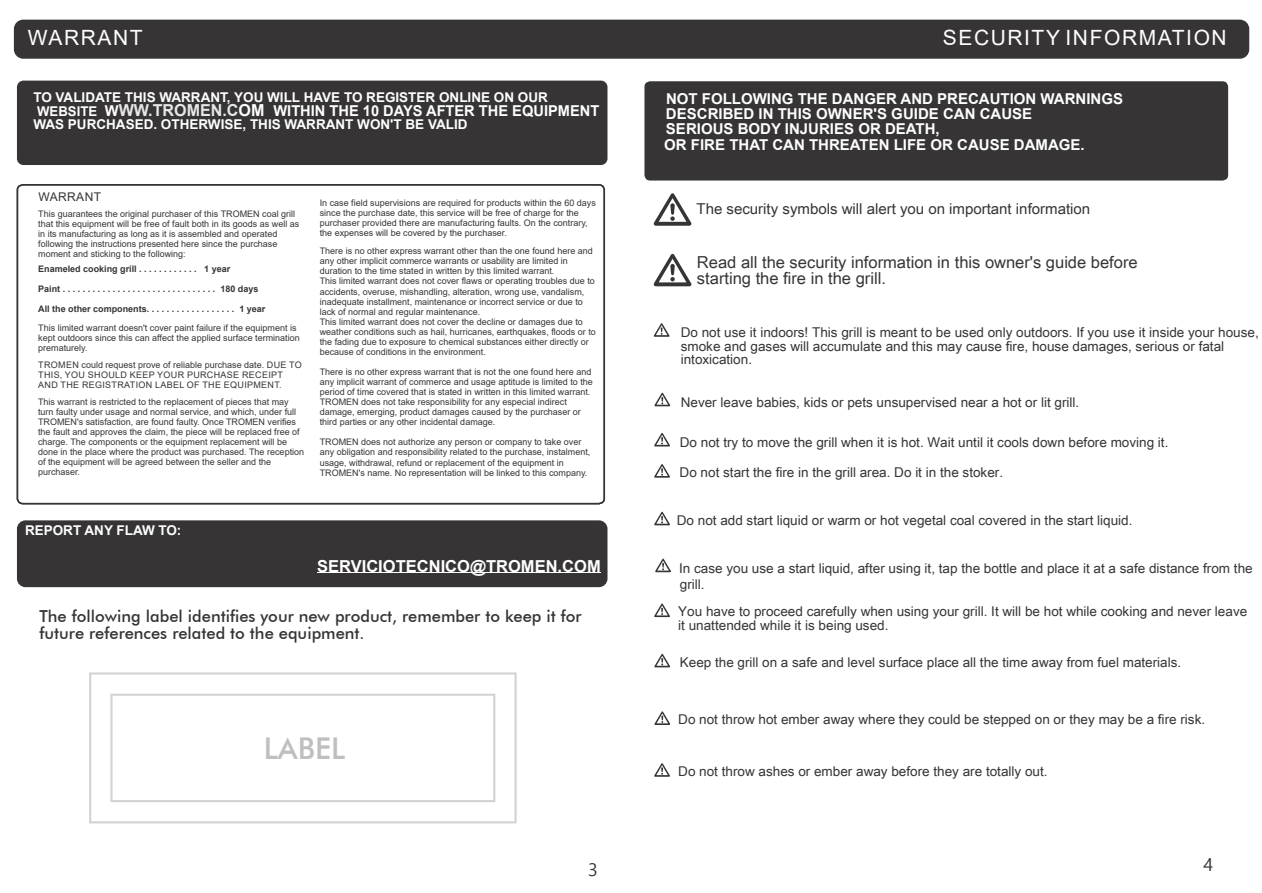
<style>
.page{position:relative;width:1262px;height:893px;background:#fff}
.page>*{position:absolute;margin:0;border:0;box-sizing:border-box;transform-origin:0 0}
.t1{font:500 30px "Futura BT";color:#bdbfc1}
.t2{font:21px "Arial";letter-spacing:.075em;color:#fefefe}
.t3{font:18px "Ebrima";color:#373435}
.t4{font:500 16.5px/16.5px "Futura BT";color:#373435}
.t5{font:16.5px/16.5px "Arial Unicode MS";color:#373435}
.t6{font:700 16.5px "Arial";color:#fff}
.t7{font:700 15px/15.3px "Arial";color:#fefefe}
.t8{font:15px "Arial Unicode MS";color:#373435}
.t9{font:13.5px/13.5px "Arial Unicode MS";color:#373435}
.t10{font:700 13.5px "Arial";color:#fefefe}
.t11{font:12px "Arial";letter-spacing:.035em;color:#373435}
.t12{font:9px/10.1px "Arial";color:#373435}
.t13{font:9px/10.1px "Arial";letter-spacing:.035em;color:#373435}
.t14{font:700 9px "Arial";color:#373435}
.s1{font-size:13.5px}
.s2{font-size:16.5px;color:#e6e7e8}
.s3{font-size:16.5px}
</style>
<div class="page">
<div style="left:14px;top:20px;width:1235px;height:39px;background:#373435;border-radius:9px"></div>
<div style="left:17px;top:520px;width:590px;height:67px;background:#373435;border-radius:9px"></div>
<div style="left:17px;top:81px;width:590px;height:84px;background:#373435;border-radius:7px"></div>
<div style="left:89px;top:672px;width:427px;height:151px;border:2px solid #d2d3d5"></div>
<div style="left:110px;top:693px;width:385px;height:109px;border:2px solid #d2d3d5"></div>
<hr style="left:317px;top:572px;width:284px;height:1px;background:#fff">
<div style="left:17px;top:184px;width:588px;height:320px;border:2px solid #373435;border-radius:5px"></div>
<svg style="left:654px;top:464px;width:16px;height:13px"></svg>
<svg style="left:654px;top:603px;width:16px;height:14px"></svg>
<svg style="left:654px;top:653px;width:16px;height:14px"></svg>
<svg style="left:654px;top:711px;width:16px;height:14px"></svg>
<svg style="left:654px;top:763px;width:16px;height:13px"></svg>
<svg style="left:654px;top:193px;width:37px;height:33px"></svg>
<svg style="left:654px;top:254px;width:37px;height:32px"></svg>
<svg style="left:654px;top:323px;width:15px;height:14px"></svg>
<svg style="left:654px;top:433px;width:16px;height:13px"></svg>
<svg style="left:654px;top:393px;width:16px;height:13px"></svg>
<svg style="left:654px;top:511px;width:16px;height:14px"></svg>
<svg style="left:655px;top:558px;width:16px;height:14px"></svg>
<div style="left:644px;top:81px;width:584px;height:99px;background:#373435;border-radius:6px"></div>
<h2 class="t2" style="left:28px;top:23px;width:116px">WARRANT</h2>
<h3 class="t10" style="left:33px;top:88px;width:516px">TO VALIDATE THIS WARRANT, YOU WILL HAVE TO REGISTER ONLINE ON OUR</h3>
<h3 class="t7" style="left:37px;top:103px;width:563px"><span class="s1">WEBSITE</span> W<span class="s2">WW.TROMEN.C</span><span class="s3">OM</span> WITHIN THE 10 DAYS AFTER THE EQUIPMENT</h3>
<h3 class="t10" style="left:33px;top:115px;width:435px">WAS PURCHASED. OTHERWISE, THIS WARRANT WON'T BE VALID</h3>
<h3 class="t11" style="left:38px;top:189px;width:64px">WARRANT</h3>
<p class="t12" style="left:38px;top:209px;width:263px">This guarantees the original purchaser of this TROMEN coal grill that this equipment will be free of fault both in its goods as well as in its manufacturing as long as it is assembled and operated following the instructions presented here since the purchase moment and sticking to the following:</p>
<p class="t14" style="left:38px;top:263px;width:194px">Enameled cooking grill . . . . . . . . . . . . 1 year</p>
<p class="t14" style="left:38px;top:283px;width:222px">Paint . . . . . . . . . . . . . . . . . . . . . . . . . . . . . . . 180 days</p>
<p class="t14" style="left:38px;top:303px;width:229px">All the other components. . . . . . . . . . . . . . . . . . 1 year</p>
<p class="t12" style="left:38px;top:322px;width:263px">This limited warrant doesn't cover paint failure if the equipment is kept outdoors since this can affect the applied surface termination prematurely.</p>
<p class="t13" style="left:38px;top:359px;width:265px">TROMEN could request prove of reliable purchase date. DUE TO<br>THIS, YOU SHOULD KEEP YOUR PURCHASE RECEIPT<br>AND THE REGISTRATION LABEL OF THE EQUIPMENT.</p>
<p class="t12" style="left:38px;top:396px;width:267px">This warrant is restricted to the replacement of pieces that may turn faulty under usage and normal service, and which, under full TROMEN's satisfaction, are found faulty. Once TROMEN verifies the fault and approves the claim, the piece will be replaced free of charge. The components or the equipment replacement will be done in the place where the product was purchased. The reception of the equipment will be agreed between the seller and the purchaser.</p>
<p class="t12" style="left:320px;top:197px;width:278px">In case field supervisions are required for products within the 60 days since the purchase date, this service will be free of charge for the purchaser provided there are manufacturing faults. On the contrary, the expenses will be covered by the purchaser.</p>
<p class="t12" style="left:320px;top:246px;width:278px">There is no other express warrant other than the one found here and any other implicit commerce warrants or usability are limited in duration to the time stated in written by this limited warrant.<br>This limited warrant does not cover flaws or operating troubles due to accidents, overuse, mishandling, alteration, wrong use, vandalism, inadequate installment, maintenance or incorrect service or due to lack of normal and regular maintenance.<br>This limited warrant does not cover the decline or damages due to weather conditions such as hail, hurricanes, earthquakes, floods or to the fading due to exposure to chemical substances either directly or because of conditions in the environment.</p>
<p class="t12" style="left:320px;top:367px;width:275px">There is no other express warrant that is not the one found here and any implicit warrant of commerce and usage aptitude is limited to the period of time covered that is stated in written in this limited warrant.<br>TROMEN does not take responsibility for any especial indirect damage, emerging, product damages caused by the purchaser or third parties or any other incidental damage.</p>
<p class="t12" style="left:320px;top:437px;width:272px">TROMEN does not authorize any person or company to take over any obligation and responsibility related to the purchase, instalment, usage, withdrawal, refund or replacement of the equipment in TROMEN's name. No representation will be linked to this company.</p>
<h3 class="t10" style="left:25px;top:521px;width:158px">REPORT ANY FLAW TO:</h3>
<h3 class="t6" style="left:317px;top:555px;width:285px">SERVICIOTECNICO@TROMEN.COM</h3>
<h3 class="t4" style="left:39px;top:608px;width:543px">The following label identifies your new product, remember to keep it for future references related to the equipment.</h3>
<h1 class="t1" style="left:264px;top:730px;width:83px">LABEL</h1>
<h3 class="t3" style="left:588px;top:855px;width:11px">3</h3>
<h2 class="t2" style="left:942px;top:23px;width:285px">SECURITY INFORMATION</h2>
<h3 class="t7" style="left:664px;top:91px;width:460px">NOT FOLLOWING THE DANGER AND PRECAUTION WARNINGS DESCRIBED IN THIS OWNER'S GUIDE CAN CAUSE<br>SERIOUS BODY INJURIES OR DEATH,<br>OR FIRE THAT CAN THREATEN LIFE OR CAUSE DAMAGE.</h3>
<h3 class="t8" style="left:696px;top:198px;width:395px">The security symbols will alert you on important information</h3>
<h3 class="t5" style="left:697px;top:253px;width:442px">Read all the security information in this owner's guide before starting the fire in the grill.</h3>
<h3 class="t9" style="left:681px;top:325px;width:579px">Do not use it indoors! This grill is meant to be used only outdoors. If you use it inside your house, smoke and gases will accumulate and this may cause fire, house damages, serious or fatal intoxication.</h3>
<h3 class="t9" style="left:680px;top:395px;width:400px">Never leave babies, kids or pets unsupervised near a hot or lit grill.</h3>
<h3 class="t9" style="left:680px;top:435px;width:490px">Do not try to move the grill when it is hot. Wait until it cools down before moving it.</h3>
<h3 class="t9" style="left:679px;top:465px;width:325px">Do not start the fire in the grill area. Do it in the stoker.</h3>
<h3 class="t9" style="left:677px;top:512px;width:457px">Do not add start liquid or warm or hot vegetal coal covered in the start liquid.</h3>
<h3 class="t9" style="left:679px;top:561px;width:575px">In case you use a start liquid, after using it, tap the bottle and place it at a safe distance from the</h3>
<h3 class="t9" style="left:680px;top:577px;width:26px">grill.</h3>
<h3 class="t9" style="left:678px;top:604px;width:570px">You have to proceed carefully when using your grill. It will be hot while cooking and never leave it unattended while it is being used.</h3>
<h3 class="t9" style="left:680px;top:655px;width:502px">Keep the grill on a safe and level surface place all the time away from fuel materials.</h3>
<h3 class="t9" style="left:678px;top:712px;width:528px">Do not throw hot ember away where they could be stepped on or they may be a fire risk.</h3>
<h3 class="t9" style="left:678px;top:764px;width:371px">Do not throw ashes or ember away before they are totally out.</h3>
<h3 class="t3" style="left:1203px;top:851px;width:11px">4</h3>
</div>
